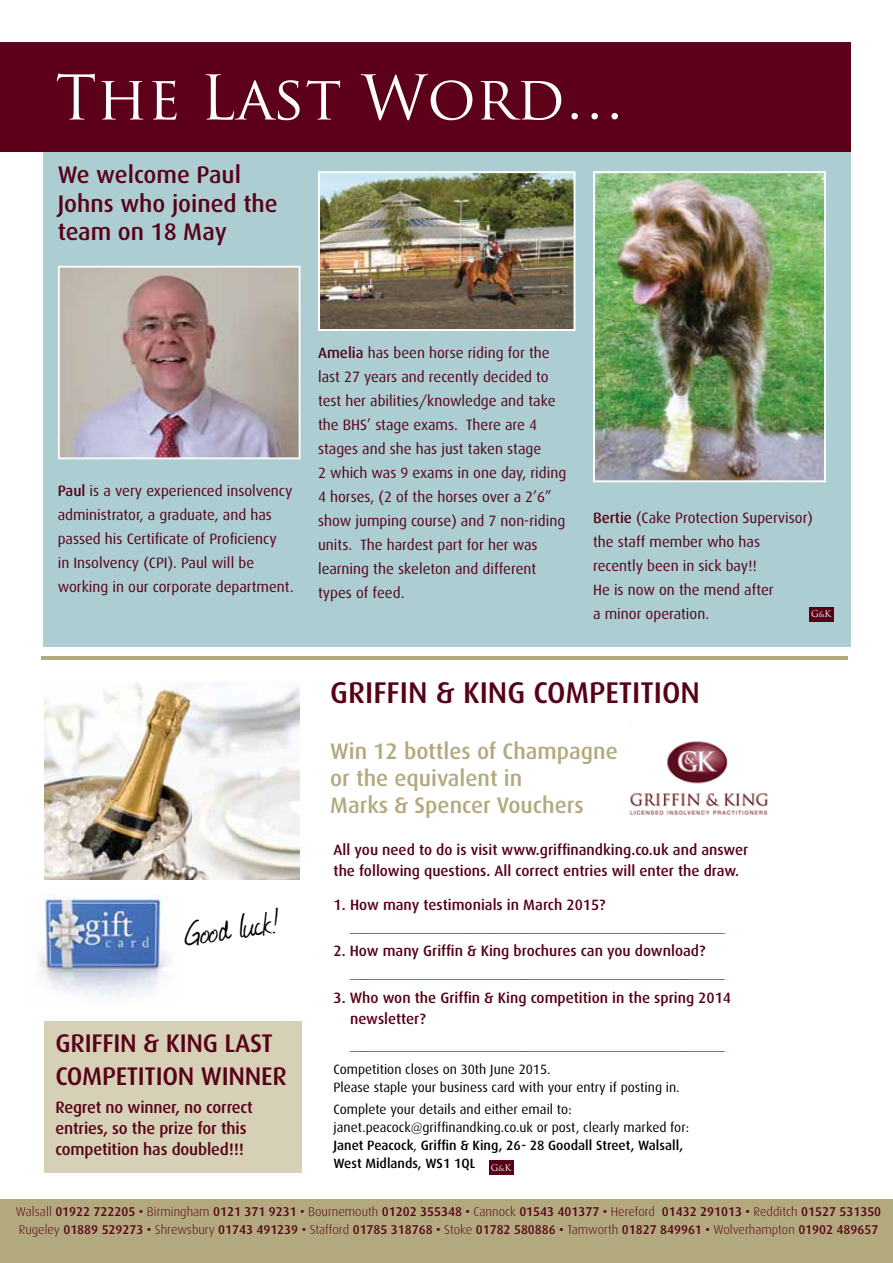
<style>
.page{position:relative;width:893px;height:1263px;background:#fff}
.page>*{position:absolute;margin:0;border:0;box-sizing:border-box;transform-origin:0 0}
.t1{font:60px "Trajan Pro";color:#fff}
.t2{font:39.15px "Journal";color:#000}
.t3{font:500 30px "Dax";color:#570117}
.t4{font:500 25.5px/33px "Dax";letter-spacing:-.01em;color:#570117}
.t5{font:500 24px/28.8px "Dax";color:#570117}
.t6{font:500 22.5px/27px "Dax";color:#b3a97e}
.t7{font:500 16.5px/21px "Dax";letter-spacing:-.01em;color:#570117}
.t8{font:15px/24px "Dax";color:#570117}
.t9{font:500 15px/21px "Dax";color:#570117}
.t10{font:300 15px "Dax";color:#570117}
.t11{font:13.5px/18px "Dax";color:#000}
.t12{font:500 12.75px/18px "Dax";color:#570117}
.t13{font:9px "Trajan Pro";color:#fff}
.s1{font-weight:500}
.s2{font-size:7.5px}
.s3{font-weight:300}
</style>
<div class="page">
<div style="left:43px;top:152px;width:807px;height:494px;background:#acced3"></div>
<img style="left:61px;top:269px;width:236px;height:187px">
<div style="left:58px;top:266px;width:242px;height:193px;border:2px solid #fff"></div>
<img style="left:40px;top:894px;width:129px;height:104px">
<div style="left:44px;top:1021px;width:258px;height:151px;background:#d6d0b7"></div>
<div style="left:0;top:1199px;width:893px;height:64px;background:#b3a97e"></div>
<div style="left:0;top:43px;width:850px;height:109px;background:#5d011a"></div>
<hr style="left:41px;top:657px;width:807px;height:3px;background:#b3a97e">
<img style="left:44px;top:682px;width:255px;height:197px">
<img style="left:321px;top:174px;width:251px;height:154px">
<div style="left:318px;top:171px;width:257px;height:160px;border:2px solid #fff"></div>
<div style="left:809px;top:607px;width:25px;height:14px;background:#570117"></div>
<img style="left:629px;top:741px;width:140px;height:74px">
<div style="left:489px;top:1160px;width:24px;height:15px;background:#570117"></div>
<img style="left:596px;top:174px;width:227px;height:305px">
<div style="left:593px;top:171px;width:233px;height:311px;border:2px solid #fff"></div>
<h1 class="t1" style="left:55px;top:60px;width:571px">The Last Word…</h1>
<h3 class="t5" style="left:58px;top:160px;width:222px">We welcome Paul<br>Johns who joined the team on 18 May</h3>
<p class="t8" style="left:58px;top:479px;width:238px"><span class="s1">Paul</span> is a very experienced insolvency administrator, a graduate, and has passed his Certificate of Proficiency<br>in Insolvency (CPI). Paul will be working in our corporate department.</p>
<h2 class="t2" style="left:182px;top:908px;width:96px;rotate:-8deg">Good luck!</h2>
<h3 class="t4" style="left:55px;top:1027px;width:233px">GRIFFIN &amp; KING LAST<br>COMPETITION WINNER</h3>
<p class="t7" style="left:55px;top:1097px;width:199px">Regret no winner, no correct entries, so the prize for this competition has doubled!!!</p>
<p class="t8" style="left:318px;top:341px;width:250px"><span class="s1">Amelia</span> has been horse riding for the last 27 years and recently decided to test her abilities/knowledge and take the BHS’ stage exams. There are 4 stages and she has just taken stage<br>2 which was 9 exams in one day, riding 4 horses, (2 of the horses over a 2’6” show jumping course) and 7 non-riding units. The hardest part for her was learning the skeleton and different types of feed.</p>
<p class="t8" style="left:593px;top:506px;width:221px"><span class="s1">Bertie</span> (Cake Protection Supervisor) the staff member who has recently been in sick bay!!<br>He is now on the mend after<br>a minor operation.</p>
<p class="t13" style="left:811px;top:608px;width:22px">G<span class="s2">&amp;</span>K</p>
<h3 class="t3" style="left:330px;top:675px;width:371px">GRIFFIN &amp; KING COMPETITION</h3>
<h3 class="t6" style="left:330px;top:737px;width:289px">Win 12 bottles of Champagne or the equivalent in<br>Marks &amp; Spencer Vouchers</h3>
<p class="t9" style="left:333px;top:840px;width:416px">All you need to do is visit www.griffinandking.co.uk and answer the following questions. All correct entries will enter the draw.</p>
<p class="t9" style="left:333px;top:894px;width:274px">1. How many testimonials in March 2015?</p>
<p class="t10" style="left:350px;top:918px;width:376px">_________________________________________________</p>
<p class="t9" style="left:333px;top:941px;width:373px">2. How many Griffin &amp; King brochures can you download?</p>
<p class="t10" style="left:350px;top:964px;width:376px">_________________________________________________</p>
<p class="t9" style="left:350px;top:987px;width:383px;text-indent:-16px">3. Who won the Griffin &amp; King competition in the spring 2014 newsletter?</p>
<p class="t10" style="left:350px;top:1035px;width:376px">_________________________________________________</p>
<p class="t11" style="left:333px;top:1060px;width:348px">Competition closes on 30th June 2015.<br>Please staple your business card with your entry if posting in.</p>
<p class="t11" style="left:333px;top:1101px;width:357px">Complete your details and either email to: janet.peacock@griffinandking.co.uk or post, clearly marked for:<br><span class="s1">Janet Peacock</span>, <span class="s1">Griffin &amp; King, 26- 28 Goodall Street, Walsall, West Midlands, WS1 1QL</span></p>
<p class="t13" style="left:491px;top:1162px;width:22px">G<span class="s2">&amp;</span>K</p>
<p class="t12" style="left:16px;top:1203px;width:867px"><span class="s3">Walsall</span> 01922 722205 • <span class="s3">Birmingham</span> 0121 371 9231 • <span class="s3">Bournemouth</span> 01202 355348 • <span class="s3">Cannock</span> 01543 401377 • <span class="s3">Hereford</span> 01432 291013 • <span class="s3">Redditch</span> 01527 531350<br><span class="s3">Rugeley</span> 01889 529273 • <span class="s3">Shrewsbury</span> 01743 491239 • <span class="s3">Stafford</span> 01785 318768 • <span class="s3">Stoke</span> 01782 580886 • <span class="s3">Tamworth</span> 01827 849961 • <span class="s3">Wolverhampton</span> 01902 489657</p>
</div>
